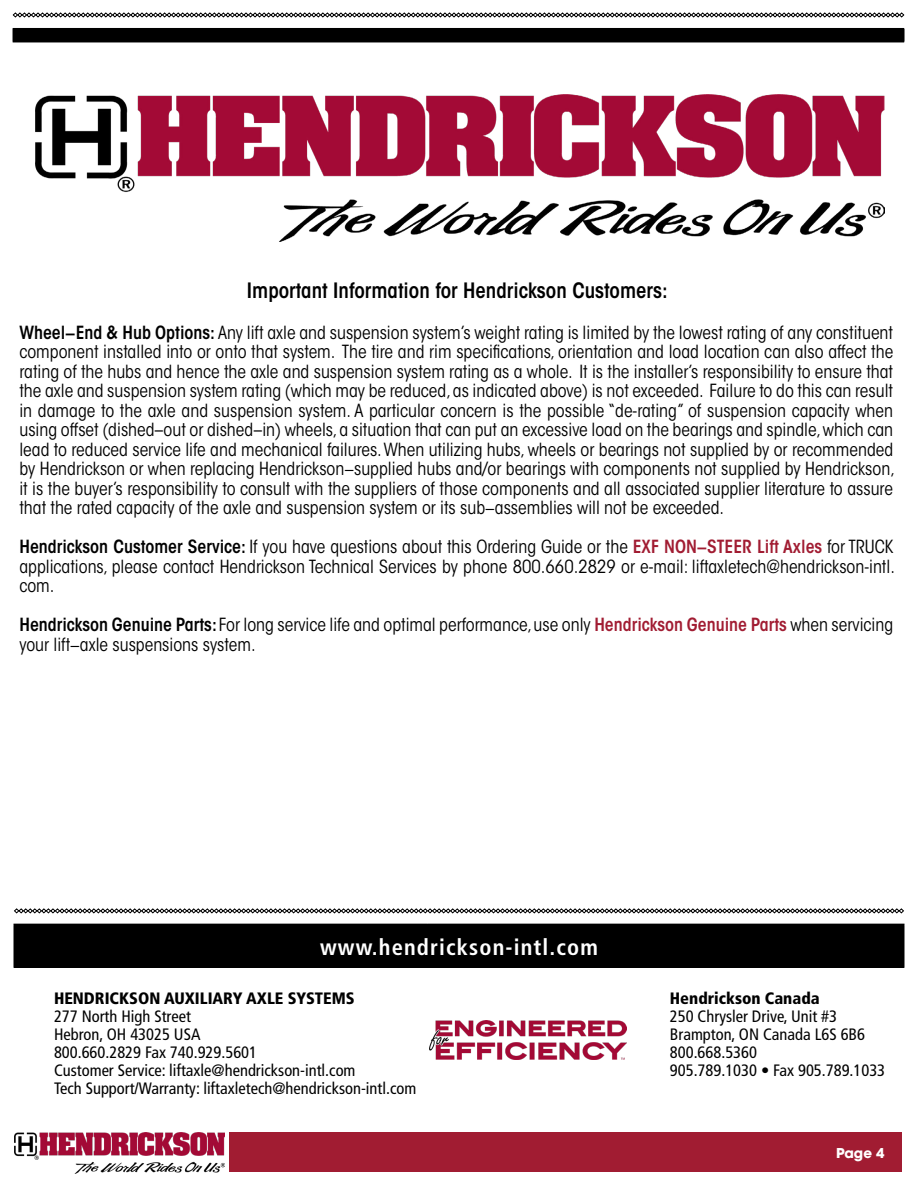
<style>
.page{position:relative;width:918px;height:1188px;background:#fff}
.page>*{position:absolute;margin:0;border:0;box-sizing:border-box;transform-origin:0 0}
.t1{font:700 condensed 22.5px "Frutiger LT Std";letter-spacing:.05em;color:#fff}
.t2{font:600 condensed 21px "ITC Avant Garde Std";color:#000}
.t3{font:condensed 18px/19.5px "ITC Avant Garde Std";color:#000;text-align:justify}
.t4{font:condensed 16.5px/18px "Frutiger LT Std";color:#000}
.t5{font:900 condensed 16.5px "Frutiger LT Std";color:#000}
.t6{font:700 13.5px "ITC Avant Garde Std";color:#fff}
.s1{font-weight:600}
.s2{font-weight:600;color:#a11c32}
</style>
<div class="page">
<div style="left:230px;top:1133px;width:672px;height:39px;background:#a11c32"></div>
<img style="left:14px;top:1133px;width:211px;height:41px">
<div style="left:14px;top:924px;width:890px;height:44px;background:#000"></div>
<svg style="left:14px;top:908px;width:890px;height:5px"></svg>
<img style="left:36px;top:95px;width:849px;height:147px">
<div style="left:13px;top:28px;width:891px;height:14px;background:#000"></div>
<hr style="left:13px;top:42px;width:891px;height:1px;background:#000">
<svg style="left:904px;top:29px;width:1px;height:13px"></svg>
<svg style="left:13px;top:12px;width:891px;height:5px"></svg>
<img style="left:429px;top:1021px;width:197px;height:39px">
<p class="t2" style="left:247px;top:277px;width:422px">Important Information for Hendrickson Customers:</p>
<p class="t3" style="left:19px;top:323px;width:877px"><span class="s1">Wheel−End &amp; Hub Options:</span> Any lift axle and suspension system’s weight rating is limited by the lowest rating of any constituent component installed into or onto that system. The tire and rim specifications, orientation and load location can also affect the rating of the hubs and hence the axle and suspension system rating as a whole. It is the installer’s responsibility to ensure that the axle and suspension system rating (which may be reduced, as indicated above) is not exceeded. Failure to do this can result in damage to the axle and suspension system. A particular concern is the possible “de-rating” of suspension capacity when using offset (dished–out or dished–in) wheels, a situation that can put an excessive load on the bearings and spindle, which can lead to reduced service life and mechanical failures. When utilizing hubs, wheels or bearings not supplied by or recommended by Hendrickson or when replacing Hendrickson−supplied hubs and/or bearings with components not supplied by Hendrickson, it is the buyer’s responsibility to consult with the suppliers of those components and all associated supplier literature to assure that the rated capacity of the axle and suspension system or its sub−assemblies will not be exceeded.</p>
<p class="t3" style="left:19px;top:537px;width:877px"><span class="s1">Hendrickson Customer Service:</span> If you have questions about this Ordering Guide or the <span class="s2">EXF NON−STEER Lift Axles</span> for TRUCK applications, please contact Hendrickson Technical Services by phone 800.660.2829 or e-mail: liftaxletech@hendrickson-intl. com.</p>
<p class="t3" style="left:19px;top:615px;width:875px"><span class="s1">Hendrickson Genuine Parts:</span> For long service life and optimal performance, use only <span class="s2">Hendrickson Genuine Parts</span> when servicing your lift−axle suspensions system.</p>
<p class="t1" style="left:320px;top:934px;width:279px">www.hendrickson-intl.com</p>
<p class="t5" style="left:54px;top:989px;width:302px">HENDRICKSON AUXILIARY AXLE SYSTEMS</p>
<p class="t4" style="left:54px;top:1008px;width:364px">277 North High Street<br>Hebron, OH 43025 USA<br>800.660.2829 Fax 740.929.5601<br>Customer Service: liftaxle@hendrickson-intl.com<br>Tech Support/Warranty: liftaxletech@hendrickson-intl.com</p>
<p class="t5" style="left:670px;top:989px;width:151px">Hendrickson Canada</p>
<p class="t4" style="left:670px;top:1008px;width:217px">250 Chrysler Drive, Unit #3<br>Brampton, ON Canada L6S 6B6<br>800.668.5360<br>905.789.1030 • Fax 905.789.1033</p>
<p class="t6" style="left:836px;top:1144px;width:50px">Page 4</p>
</div>
